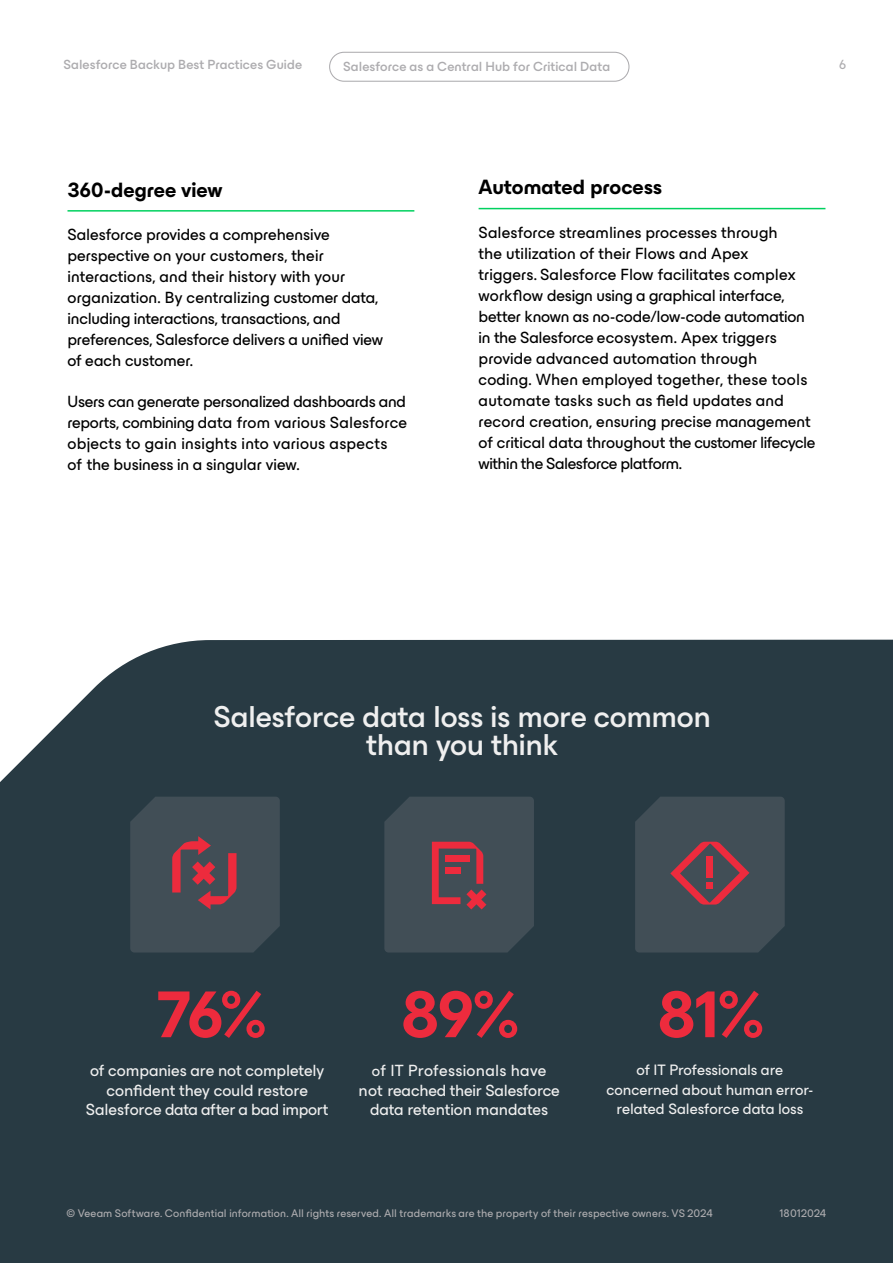
<style>
.page{position:relative;width:893px;height:1263px;background:#fff}
.page>*{position:absolute;margin:0;border:0;box-sizing:border-box;transform-origin:0 0}
.t1{font:700 67.05px "ES Build";color:#ed2b3d}
.t2{font:500 30.75px/27.9px "ES Build Neutral";letter-spacing:-.01em;color:#efefef;text-align:center}
.t3{font:700 21px "ES Build";letter-spacing:-.005em;color:#000}
.t4{font:16.5px/21px "ES Build";color:#000}
.t5{font:16.5px/19.5px "ES Build Neutral";letter-spacing:-.005em;color:#efefef;text-align:center}
.t6{font:15.3px/19.5px "ES Build Neutral";color:#efefef;text-align:center}
.t7{font:500 13.5px "ES Build";letter-spacing:.005em;color:#adacaf}
.t8{font:13.5px "ES Build";color:#adacaf}
.t9{font:11.25px "ES Build";letter-spacing:.01em;color:#adacaf}
.s1{font-size:15.3px}
</style>
<div class="page">
<div style="left:0;top:640px;width:893px;height:623px;background:#283a43"></div>
<svg style="left:635px;top:797px;width:150px;height:155px;background:#494b54"></svg>
<div style="left:706px;top:856px;width:7px;height:21px;background:#ed2b3d"></div>
<div style="left:706px;top:882px;width:7px;height:7px;background:#ed2b3d"></div>
<svg style="left:384px;top:797px;width:150px;height:155px;background:#4a4b53"></svg>
<svg style="left:130px;top:797px;width:150px;height:155px;background:#4b4a53"></svg>
<hr style="left:68px;top:210px;width:346px;height:2px;background:#00d15f">
<hr style="left:479px;top:208px;width:346px;height:1px;background:#00d15f">
<div style="left:329px;top:52px;width:300px;height:30px;border:1px solid #adacaf;border-radius:14px"></div>
<p class="t7" style="left:63px;top:54px;width:240px">Salesforce Backup Best Practices Guide</p>
<p class="t8" style="left:839px;top:54px;width:9px">6</p>
<p class="t7" style="left:343px;top:55px;width:269px">Salesforce as a Central Hub for Critical Data</p>
<p class="t3" style="left:68px;top:172px;width:157px">360-degree view</p>
<p class="t4" style="left:68px;top:222px;width:317px">Salesforce provides a comprehensive perspective on your customers, their interactions, and their history with your organization. By centralizing customer data, including interactions, transactions, and preferences, Salesforce delivers a unified view of each customer.</p>
<p class="t4" style="left:68px;top:389px;width:341px">Users can generate personalized dashboards and reports, combining data from various Salesforce objects to gain insights into various aspects<br>of the business in a singular view.</p>
<p class="t3" style="left:479px;top:170px;width:185px">Automated process</p>
<p class="t4" style="left:479px;top:220px;width:338px">Salesforce streamlines processes through<br>the utilization of their Flows and Apex<br>triggers. Salesforce Flow facilitates complex workflow design using a graphical interface, better known as no-code/low-code automation in the Salesforce ecosystem. Apex triggers provide advanced automation through<br>coding. When employed together, these tools automate tasks such as field updates and record creation, ensuring precise management of critical data throughout the customer lifecycle within the Salesforce platform.</p>
<h2 class="t2" style="left:213px;top:700px;width:499px">Salesforce data loss is more common than you think</h2>
<h1 class="t1" style="left:157px;top:959px;width:109px">76%</h1>
<h1 class="t1" style="left:657px;top:959px;width:107px">81%</h1>
<p class="t5" style="left:86px;top:1059px;width:244px">of companies are not completely confident they could restore<br>Salesforce data after a bad import</p>
<p class="t6" style="left:606px;top:1059px;width:208px">of IT Professionals are concerned about human error&shy;related Salesforce data loss</p>
<h1 class="t1" style="left:401px;top:959px;width:118px">89%</h1>
<p class="t5" style="left:359px;top:1059px;width:203px"><span class="s1">o</span>f IT Professionals have not reached their Salesforce data retention mandates</p>
<p class="t9" style="left:66px;top:1205px;width:648px">© Veeam Software. Confidential information. All rights reserved. All trademarks are the property of their respective owners. VS 2024</p>
<p class="t9" style="left:779px;top:1204px;width:48px">18012024</p>
</div>
